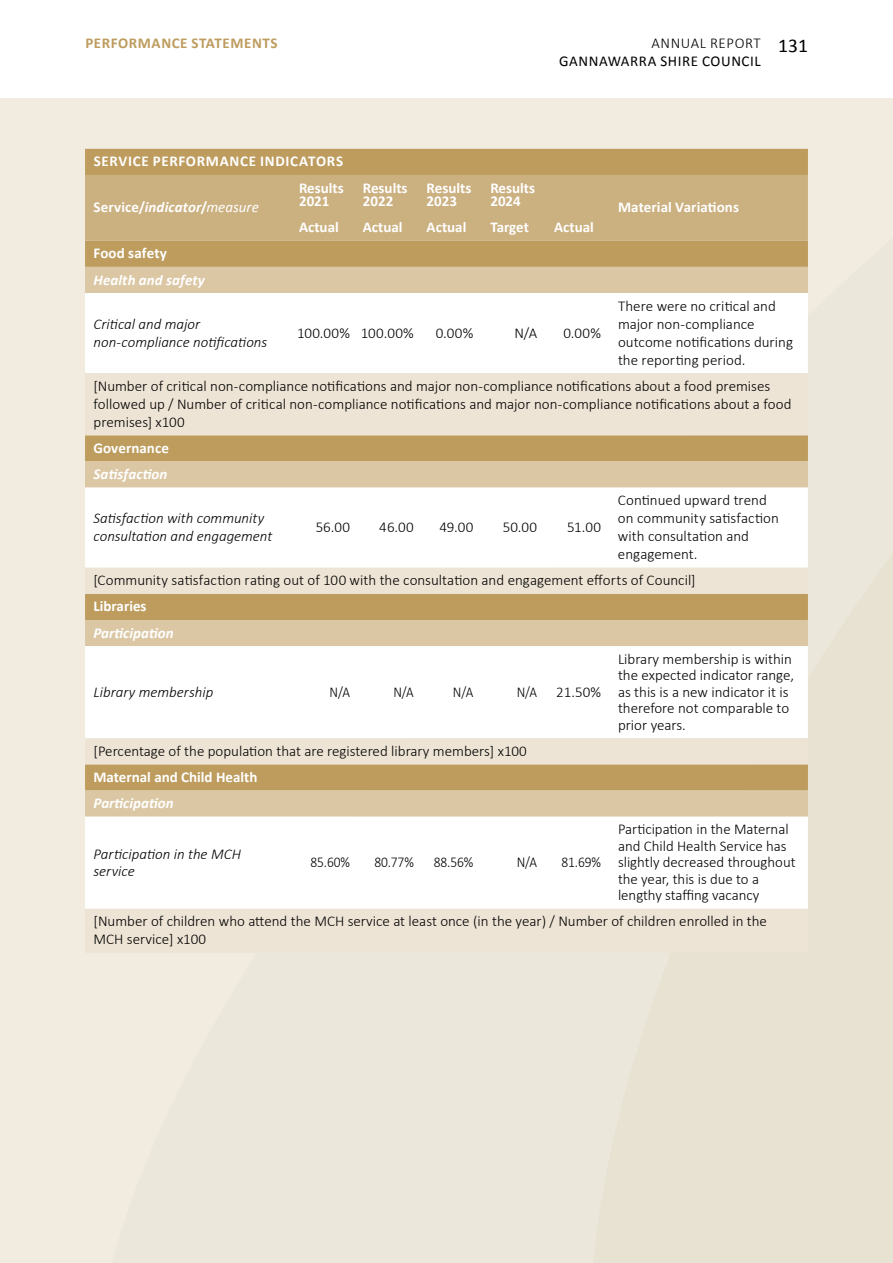
<style>
.page{position:relative;width:893px;height:1263px;background:#fff}
.page>*{position:absolute;margin:0;border:0;box-sizing:border-box;transform-origin:0 0}
.t1{font:19.5px "Calibri";color:#000}
.t2{font:300 15px/18px "Calibri";color:#000}
.t3{font:700 15px/13.5px "Calibri";color:#fff}
.t4{font:italic 300 15px/18px "Calibri";color:#000}
.t5{font:italic 700 15px "Calibri";color:#fff}
.t6{font:300 15px "Calibri";color:#000;scale:.9 1}
.t7{font:700 15px "Calibri";letter-spacing:.045em;color:#fff}
.t8{font:15px "Calibri";letter-spacing:.04em;color:#000}
.t9{font:700 15px "Calibri";letter-spacing:.04em;color:#bd9c5e}
.t10{font:300 15px "Calibri";letter-spacing:.03em;color:#000}
.t11{font:300 15px "Calibri";letter-spacing:.04em;color:#000}
.s1{font-style:italic}
.s2{font-weight:400;font-style:italic}
</style>
<div class="page">
<div style="left:0;top:98px;width:893px;height:1165px;background:#eee7db"></div>
<div style="left:85px;top:149px;width:723px;height:118px;background:#bd9c5e"></div>
<div style="left:85px;top:175px;width:723px;height:66px;background:#cbb080"></div>
<div style="left:85px;top:267px;width:723px;height:26px;background:#dbc7a4"></div>
<div style="left:85px;top:293px;width:723px;height:80px;background:#fff"></div>
<svg style="left:85px;top:435px;width:723px;height:518px;fill:#fff"></svg>
<p class="t11" style="left:652px;top:34px;width:111px">ANNUAL REPORT</p>
<p class="t8" style="left:559px;top:52px;width:203px">GANNAWARRA SHIRE COUNCIL</p>
<p class="t9" style="left:85px;top:34px;width:194px">PERFORMANCE STATEMENTS</p>
<h1 class="t1" style="left:778px;top:33px;width:31px">131</h1>
<p class="t7" style="left:94px;top:152px;width:251px">SERVICE PERFORMANCE INDICATORS</p>
<p class="t3" style="left:94px;top:201px;width:167px">Service/<span class="s1">indicator</span>/<span class="s2">measure</span></p>
<p class="t3" style="left:299px;top:181px;width:46px">Results<br>2021</p>
<p class="t3" style="left:363px;top:181px;width:46px">Results<br>2022</p>
<p class="t3" style="left:427px;top:181px;width:46px">Results<br>2023</p>
<p class="t3" style="left:490px;top:181px;width:46px">Results<br>2024</p>
<p class="t3" style="left:299px;top:220px;width:41px">Actual</p>
<p class="t3" style="left:363px;top:220px;width:41px">Actual</p>
<p class="t3" style="left:427px;top:220px;width:41px">Actual</p>
<p class="t3" style="left:490px;top:220px;width:40px">Target</p>
<p class="t3" style="left:554px;top:220px;width:41px">Actual</p>
<p class="t3" style="left:618px;top:201px;width:123px">Material Variations</p>
<p class="t3" style="left:94px;top:247px;width:75px">Food safety</p>
<p class="t5" style="left:94px;top:270px;width:113px">Health and safety</p>
<p class="t4" style="left:94px;top:314px;width:175px">Critical and major non-compliance notifications</p>
<p class="t10" style="left:297px;top:323px;width:118px">100.00% 100.00%</p>
<p class="t2" style="left:436px;top:323px;width:39px">0.00%</p>
<p class="t2" style="left:514px;top:323px;width:24px">N/A</p>
<p class="t2" style="left:563px;top:323px;width:39px">0.00%</p>
<p class="t2" style="left:618px;top:296px;width:177px">There were no critical and major non-compliance outcome notifications during the reporting period.</p>
<p class="t2" style="left:94px;top:376px;width:699px">[Number of critical non-compliance notifications and major non-compliance notifications about a food premises followed up / Number of critical non-compliance notifications and major non-compliance notifications about a food premises] x100</p>
<p class="t3" style="left:94px;top:441px;width:77px">Governance</p>
<p class="t5" style="left:94px;top:464px;width:75px">Satisfaction</p>
<p class="t4" style="left:94px;top:509px;width:180px">Satisfaction with community consultation and engagement</p>
<p class="t2" style="left:316px;top:517px;width:36px">56.00</p>
<p class="t2" style="left:379px;top:517px;width:36px">46.00</p>
<p class="t2" style="left:439px;top:517px;width:35px">49.00</p>
<p class="t2" style="left:503px;top:517px;width:36px">50.00</p>
<p class="t2" style="left:567px;top:517px;width:35px">51.00</p>
<p class="t2" style="left:618px;top:490px;width:162px">Continued upward trend on community satisfaction with consultation and engagement.</p>
<p class="t2" style="left:94px;top:571px;width:604px">[Community satisfaction rating out of 100 with the consultation and engagement efforts of Council]</p>
<p class="t3" style="left:94px;top:600px;width:55px">Libraries</p>
<p class="t5" style="left:94px;top:623px;width:82px">Participation</p>
<p class="t4" style="left:94px;top:683px;width:121px">Library membership</p>
<p class="t6" style="left:330px;top:682px;width:24px">N/A</p>
<p class="t6" style="left:393px;top:682px;width:24px">N/A</p>
<p class="t6" style="left:453px;top:682px;width:24px">N/A</p>
<p class="t6" style="left:517px;top:682px;width:24px">N/A</p>
<p class="t2" style="left:556px;top:682px;width:46px">21.50%</p>
<p class="t2" style="left:618px;top:650px;width:178px;line-height:16.5px">Library membership is within the expected indicator range, as this is a new indicator it is therefore not comparable to prior years.</p>
<p class="t2" style="left:94px;top:741px;width:435px">[Percentage of the population that are registered library members] x100</p>
<p class="t3" style="left:94px;top:770px;width:165px">Maternal and Child Health</p>
<p class="t5" style="left:94px;top:794px;width:82px">Participation</p>
<p class="t4" style="left:94px;top:846px;width:149px;line-height:16.5px">Participation in the MCH service</p>
<p class="t6" style="left:311px;top:853px;width:45px">85.60%</p>
<p class="t6" style="left:374px;top:853px;width:45px">80.77%</p>
<p class="t6" style="left:434px;top:853px;width:45px">88.56%</p>
<p class="t6" style="left:517px;top:853px;width:24px">N/A</p>
<p class="t6" style="left:561px;top:853px;width:45px">81.69%</p>
<p class="t2" style="left:618px;top:820px;width:179px;line-height:16.5px">Participation in the Maternal and Child Health Service has slightly decreased throughout the year, this is due to a lengthy staffing vacancy</p>
<p class="t2" style="left:94px;top:912px;width:675px">[Number of children who attend the MCH service at least once (in the year) / Number of children enrolled in the<br>MCH service] x100</p>
</div>
